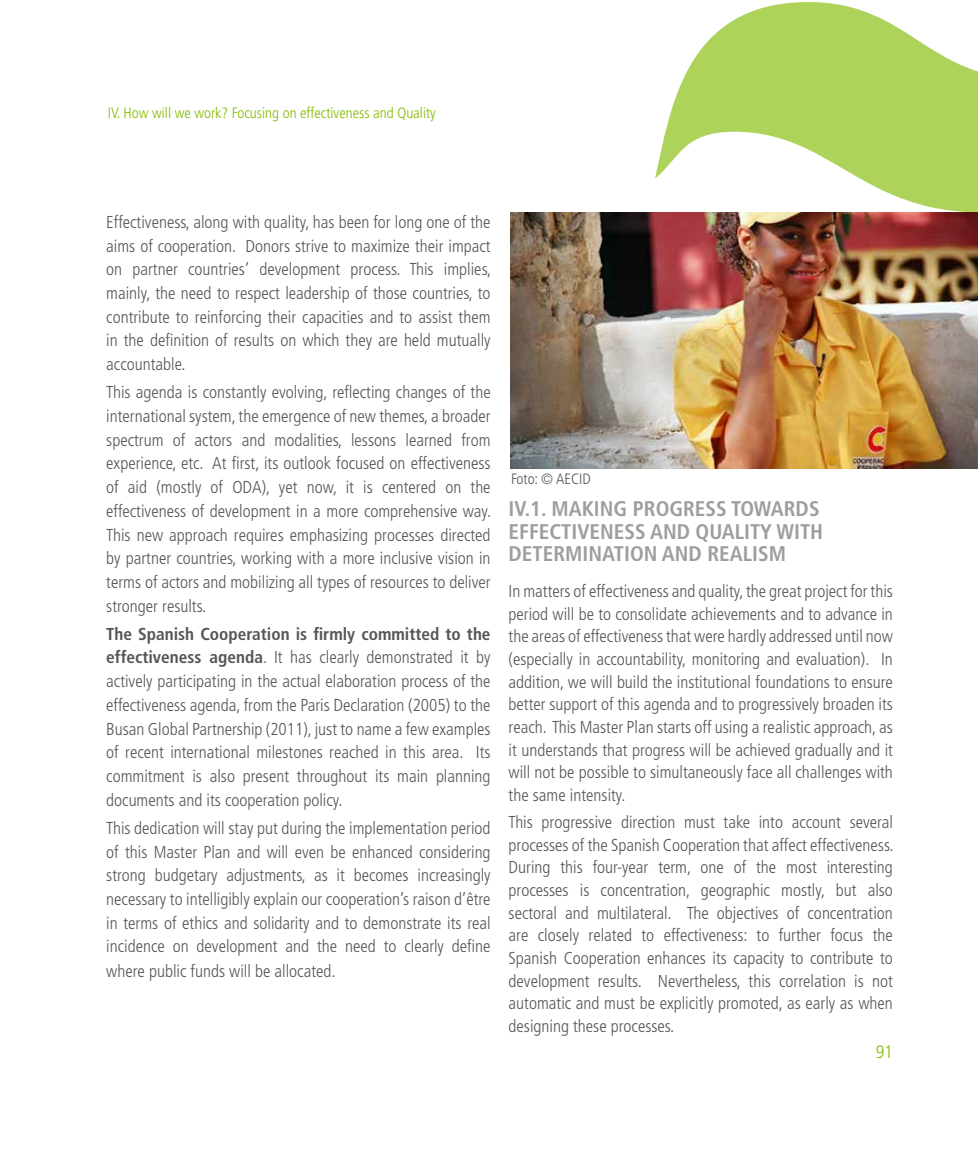
<style>
.page{position:relative;width:978px;height:1149px;background:#fff}
.page>*{position:absolute;margin:0;border:0;box-sizing:border-box;transform-origin:0 0}
.t1{font:700 condensed 21.15px/22.6px "Frutiger";color:#9c9e9f}
.t2{font:300 condensed 18px "Frutiger";color:#82bc00}
.t3{font:300 condensed 17.25px/23.7px "Frutiger";color:#55565a;text-align:justify}
.t4{font:300 condensed 15px "Frutiger";color:#82bc00}
.t5{font:300 condensed 15px "Frutiger";color:#55565a}
.s1{font-weight:700}
</style>
<div class="page">
<svg style="left:654px;top:2px;width:324px;height:211px"></svg>
<div style="left:509px;top:468px;width:136px;height:19px;border:2px solid #fff"></div>
<img style="left:510px;top:213px;width:468px;height:255px">
<p class="t4" style="left:108px;top:104px;width:330px">IV. How will we work? Focusing on effectiveness and Quality</p>
<p class="t3" style="left:106px;top:210px;width:386px">Effectiveness, along with quality, has been for long one of the aims of cooperation. Donors strive to maximize their impact on partner countries’ development process. This implies, mainly, the need to respect leadership of those countries, to contribute to reinforcing their capacities and to assist them in the definition of results on which they are held mutually accountable.</p>
<p class="t3" style="left:106px;top:380px;width:386px">This agenda is constantly evolving, reflecting changes of the international system, the emergence of new themes, a broader spectrum of actors and modalities, lessons learned from experience, etc. At first, its outlook focused on effectiveness of aid (mostly of ODA), yet now, it is centered on the effectiveness of development in a more comprehensive way.<br>This new approach requires emphasizing processes directed by partner countries, working with a more inclusive vision in terms of actors and mobilizing all types of resources to deliver stronger results.</p>
<p class="t3" style="left:106px;top:622px;width:386px"><span class="s1">The Spanish Cooperation is firmly committed to the effectiveness agenda</span>. It has clearly demonstrated it by actively participating in the actual elaboration process of the effectiveness agenda, from the Paris Declaration (2005) to the Busan Global Partnership (2011), just to name a few examples of recent international milestones reached in this area. Its commitment is also present throughout its main planning documents and its cooperation policy.</p>
<p class="t3" style="left:106px;top:815px;width:386px">This dedication will stay put during the implementation period of this Master Plan and will even be enhanced considering strong budgetary adjustments, as it becomes increasingly necessary to intelligibly explain our cooperation’s raison d’être in terms of ethics and solidarity and to demonstrate its real incidence on development and the need to clearly define where public funds will be allocated.</p>
<p class="t5" style="left:511px;top:470px;width:81px">Foto: © AECID</p>
<p class="t1" style="left:509px;top:497px;width:316px">IV.1. MAKING PROGRESS TOWARDS<br>EFFECTIVENESS AND QUALITY WITH<br>DETERMINATION AND REALISM</p>
<p class="t3" style="left:509px;top:579px;width:386px;line-height:22.6px">In matters of effectiveness and quality, the great project for this period will be to consolidate achievements and to advance in the areas of effectiveness that were hardly addressed until now (especially in accountability, monitoring and evaluation). In addition, we will build the institutional foundations to ensure better support of this agenda and to progressively broaden its reach. This Master Plan starts off using a realistic approach, as it understands that progress will be achieved gradually and it will not be possible to simultaneously face all challenges with the same intensity.</p>
<p class="t3" style="left:509px;top:810px;width:386px;line-height:22.6px">This progressive direction must take into account several processes of the Spanish Cooperation that affect effectiveness.<br>During this four-year term, one of the most interesting processes is concentration, geographic mostly, but also sectoral and multilateral. The objectives of concentration are closely related to effectiveness: to further focus the Spanish Cooperation enhances its capacity to contribute to development results. Nevertheless, this correlation is not automatic and must be explicitly promoted, as early as when designing these processes.</p>
<p class="t2" style="left:876px;top:1041px;width:19px">91</p>
</div>
